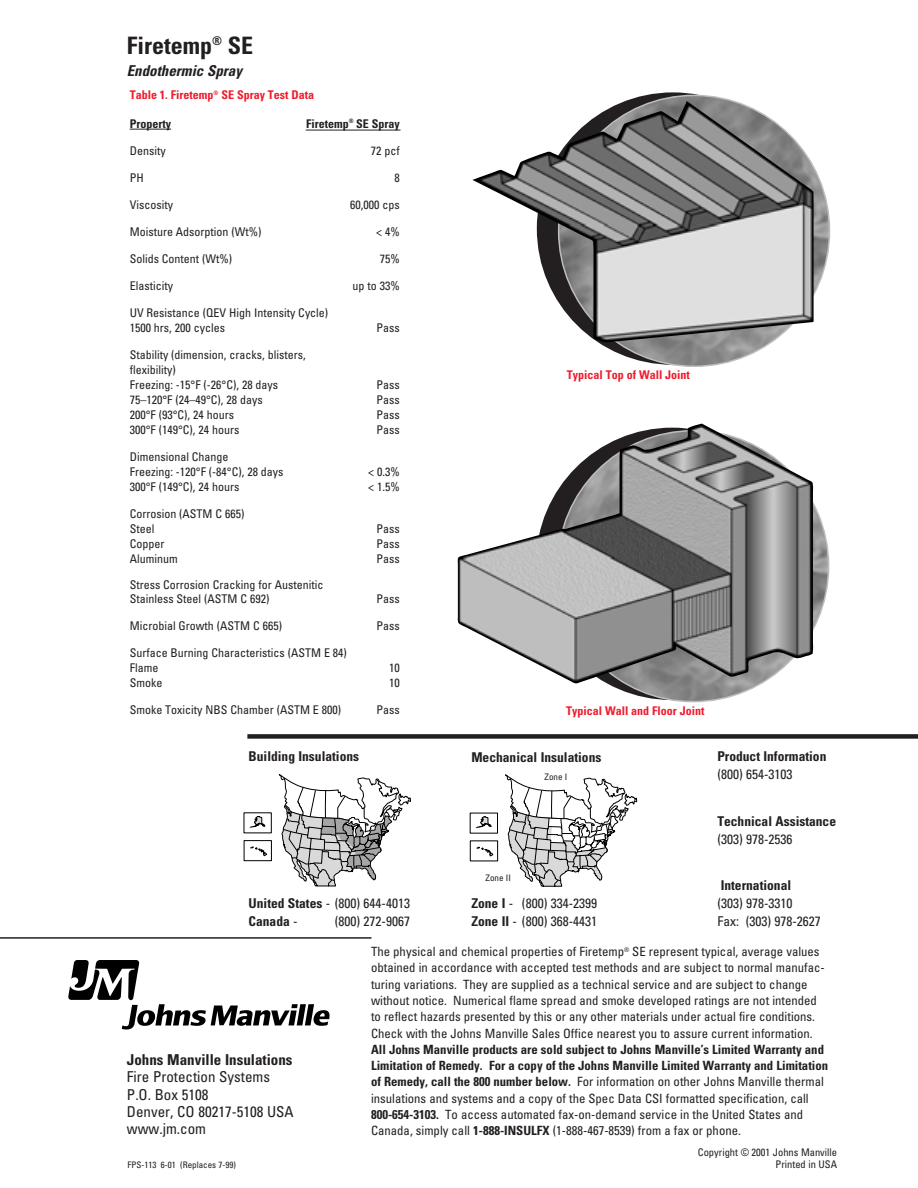
<style>
.page{position:relative;width:918px;height:1188px;background:#fff}
.page>*{position:absolute;margin:0;border:0;box-sizing:border-box;transform-origin:0 0}
.t1{font:700 condensed 24px "Univers";color:#231f20}
.t2{font:condensed 15px/17.2px "Univers";color:#231f20}
.t3{font:700 condensed 15px "Univers";color:#231f20}
.t4{font:italic 700 condensed 15px "Univers";color:#231f20}
.t5{font:700 condensed 13.5px/18px "Univers";color:#231f20}
.t6{font:condensed 13.5px/18px "Univers";color:#231f20}
.t7{font:condensed 12.75px/16.4px "Univers";color:#231f20}
.t8{font:condensed 12px/15px "Univers";color:#231f20}
.t9{font:700 condensed 12px "Univers";color:#ee1b2c}
.t10{font:700 condensed 12px "Univers";color:#231f20}
.t11{font:condensed 10.5px/12.6px "Univers";color:#231f20;text-align:right}
.t12{font:condensed 9px "Univers";color:#231f20}
.t13{font:700 condensed 6px "Univers";color:#231f20}
.s1{font-weight:400}
.s2{font-weight:700}
</style>
<div class="page">
<svg style="left:68px;top:960px;width:262px;height:70px"></svg>
<hr style="left:0;top:937px;width:371px;height:2px;background:#231f20">
<svg style="left:599px;top:95px;width:231px;height:272px"></svg>
<img style="left:473px;top:101px;width:341px;height:242px">
<svg style="left:574px;top:487px;width:255px;height:215px"></svg>
<img style="left:458px;top:424px;width:355px;height:259px">
<hr style="left:306px;top:130px;width:95px;height:1px;background:#231f20">
<hr style="left:130px;top:129px;width:41px;height:1px;background:#231f20">
<div style="left:247px;top:734px;width:671px;height:5px;background:#231f20"></div>
<svg style="left:279px;top:774px;width:132px;height:113px"></svg>
<svg style="left:243px;top:812px;width:29px;height:49px"></svg>
<svg style="left:505px;top:774px;width:133px;height:113px"></svg>
<svg style="left:469px;top:812px;width:29px;height:50px"></svg>
<h1 class="t1" style="left:127px;top:36px;width:128px">Firetemp<sup>®</sup> SE</h1>
<p class="t4" style="left:127px;top:65px;width:120px">Endothermic Spray</p>
<p class="t9" style="left:130px;top:90px;width:186px">Table 1. Firetemp<sup>®</sup> SE Spray Test Data</p>
<p class="t10" style="left:130px;top:119px;width:43px">Property</p>
<p class="t10" style="left:306px;top:119px;width:95px">Firetemp SE Spray</p>
<p class="t8" style="left:130px;top:144px;width:37px">Density</p>
<p class="t8" style="left:371px;top:144px;width:30px">72 pcf</p>
<p class="t8" style="left:130px;top:171px;width:16px">PH</p>
<p class="t8" style="left:394px;top:171px;width:7px">8</p>
<p class="t8" style="left:130px;top:198px;width:45px">Viscosity</p>
<p class="t8" style="left:350px;top:198px;width:51px">60,000 cps</p>
<p class="t8" style="left:130px;top:225px;width:133px">Moisture Adsorption (Wt%)</p>
<p class="t8" style="left:376px;top:225px;width:25px">&lt; 4%</p>
<p class="t8" style="left:130px;top:252px;width:104px">Solids Content (Wt%)</p>
<p class="t8" style="left:380px;top:252px;width:21px">75%</p>
<p class="t8" style="left:130px;top:279px;width:45px">Elasticity</p>
<p class="t8" style="left:353px;top:279px;width:49px">up to 33%</p>
<p class="t8" style="left:130px;top:306px;width:200px">UV Resistance (QEV High Intensity Cycle)<br>1500 hrs, 200 cycles</p>
<p class="t13" style="left:349px;top:119px;width:6px">®</p>
<p class="t8" style="left:376px;top:321px;width:25px">Pass</p>
<p class="t8" style="left:130px;top:348px;width:178px">Stability (dimension, cracks, blisters, flexibility)<br>Freezing: -15°F (-26°C), 28 days</p>
<p class="t8" style="left:376px;top:378px;width:25px">Pass</p>
<p class="t8" style="left:130px;top:393px;width:134px">75–120°F (24–49°C), 28 days</p>
<p class="t8" style="left:376px;top:393px;width:25px">Pass</p>
<p class="t8" style="left:130px;top:408px;width:106px">200°F (93°C), 24 hours</p>
<p class="t8" style="left:376px;top:408px;width:25px">Pass</p>
<p class="t8" style="left:130px;top:423px;width:111px">300°F (149°C), 24 hours</p>
<p class="t8" style="left:376px;top:423px;width:25px">Pass</p>
<p class="t8" style="left:130px;top:450px;width:155px">Dimensional Change<br>Freezing: -120°F (-84°C), 28 days</p>
<p class="t8" style="left:368px;top:465px;width:33px">&lt; 0.3%</p>
<p class="t8" style="left:130px;top:480px;width:111px">300°F (149°C), 24 hours</p>
<p class="t8" style="left:368px;top:480px;width:33px">&lt; 1.5%</p>
<p class="t8" style="left:130px;top:507px;width:116px">Corrosion (ASTM C 665)<br>Steel</p>
<p class="t8" style="left:376px;top:522px;width:25px">Pass</p>
<p class="t8" style="left:130px;top:537px;width:36px">Copper</p>
<p class="t8" style="left:376px;top:537px;width:25px">Pass</p>
<p class="t8" style="left:130px;top:552px;width:49px">Aluminum</p>
<p class="t8" style="left:376px;top:552px;width:25px">Pass</p>
<p class="t8" style="left:130px;top:579px;width:195px;line-height:14px">Stress Corrosion Cracking for Austenitic<br>Stainless Steel (ASTM C 692)</p>
<p class="t8" style="left:376px;top:592px;width:25px">Pass</p>
<p class="t8" style="left:130px;top:619px;width:154px">Microbial Growth (ASTM C 665)</p>
<p class="t8" style="left:376px;top:619px;width:25px">Pass</p>
<p class="t8" style="left:130px;top:646px;width:219px">Surface Burning Characteristics (ASTM E 84)<br>Flame</p>
<p class="t8" style="left:389px;top:661px;width:12px">10</p>
<p class="t8" style="left:130px;top:676px;width:34px">Smoke</p>
<p class="t8" style="left:389px;top:676px;width:12px">10</p>
<p class="t8" style="left:130px;top:703px;width:213px">Smoke Toxicity NBS Chamber (ASTM E 800)</p>
<p class="t8" style="left:376px;top:703px;width:25px">Pass</p>
<p class="t9" style="left:567px;top:371px;width:125px">Typical Top of Wall Joint</p>
<p class="t9" style="left:566px;top:706px;width:140px">Typical Wall and Floor Joint</p>
<p class="t5" style="left:249px;top:748px;width:112px">Building Insulations</p>
<p class="t5" style="left:471px;top:749px;width:132px">Mechanical Insulations</p>
<p class="t5" style="left:717px;top:749px;width:111px">Product Information</p>
<p class="t6" style="left:717px;top:767px;width:77px">(800) 654-3103</p>
<p class="t5" style="left:717px;top:813px;width:120px">Technical Assistance</p>
<p class="t6" style="left:717px;top:831px;width:77px">(303) 978-2536</p>
<p class="t5" style="left:721px;top:878px;width:72px">International</p>
<p class="t6" style="left:717px;top:896px;width:105px">(303) 978-3310<br>Fax: (303) 978-2627</p>
<p class="t12" style="left:545px;top:773px;width:24px">Zone I</p>
<p class="t12" style="left:486px;top:875px;width:27px">Zone II</p>
<p class="t5" style="left:249px;top:895px;width:163px">United States <span class="s1">- (800) 644-4013<br></span>Canada <span class="s1">-</span></p>
<p class="t6" style="left:471px;top:895px;width:127px"><span class="s2">Zone I</span> - (800) 334-2399<br><span class="s2">Zone II</span> - (800) 368-4431</p>
<p class="t6" style="left:335px;top:913px;width:77px">(800) 272-9067</p>
<p class="t3" style="left:127px;top:1054px;width:167px">Johns Manville Insulations</p>
<p class="t2" style="left:127px;top:1070px;width:168px">Fire Protection Systems<br>P.O. Box 5108<br>Denver, CO 80217-5108 USA www.jm.com</p>
<p class="t12" style="left:127px;top:1162px;width:110px">FPS-113 6-01 (Replaces 7-99)</p>
<p class="t7" style="left:371px;top:945px;width:455px">The physical and chemical properties of Firetemp<sup>®</sup> SE represent typical, average values obtained in accordance with accepted test methods and are subject to normal manufac&shy;turing variations. They are supplied as a technical service and are subject to change without notice. Numerical flame spread and smoke developed ratings are not intended to reflect hazards presented by this or any other materials under actual fire conditions.<br>Check with the Johns Manville Sales Office nearest you to assure current information.</p>
<p class="t7" style="left:371px;top:1042px;width:459px"><span class="s2">All Johns Manville products are sold subject to Johns Manville’s Limited Warranty and Limitation of Remedy. For a copy of the Johns Manville Limited Warranty and Limitation of Remedy, call the 800 number below.</span> For information on other Johns Manville thermal insulations and systems and a copy of the Spec Data CSI formatted specification, call <span class="s2">800-654-3103.</span> To access automated fax-on-demand service in the United States and Canada, simply call <span class="s2">1-888-INSULFX</span> (1-888-467-8539) from a fax or phone.</p>
<p class="t11" style="left:698px;top:1147px;width:141px">Copyright © 2001 Johns Manville<br>Printed in USA</p>
</div>
